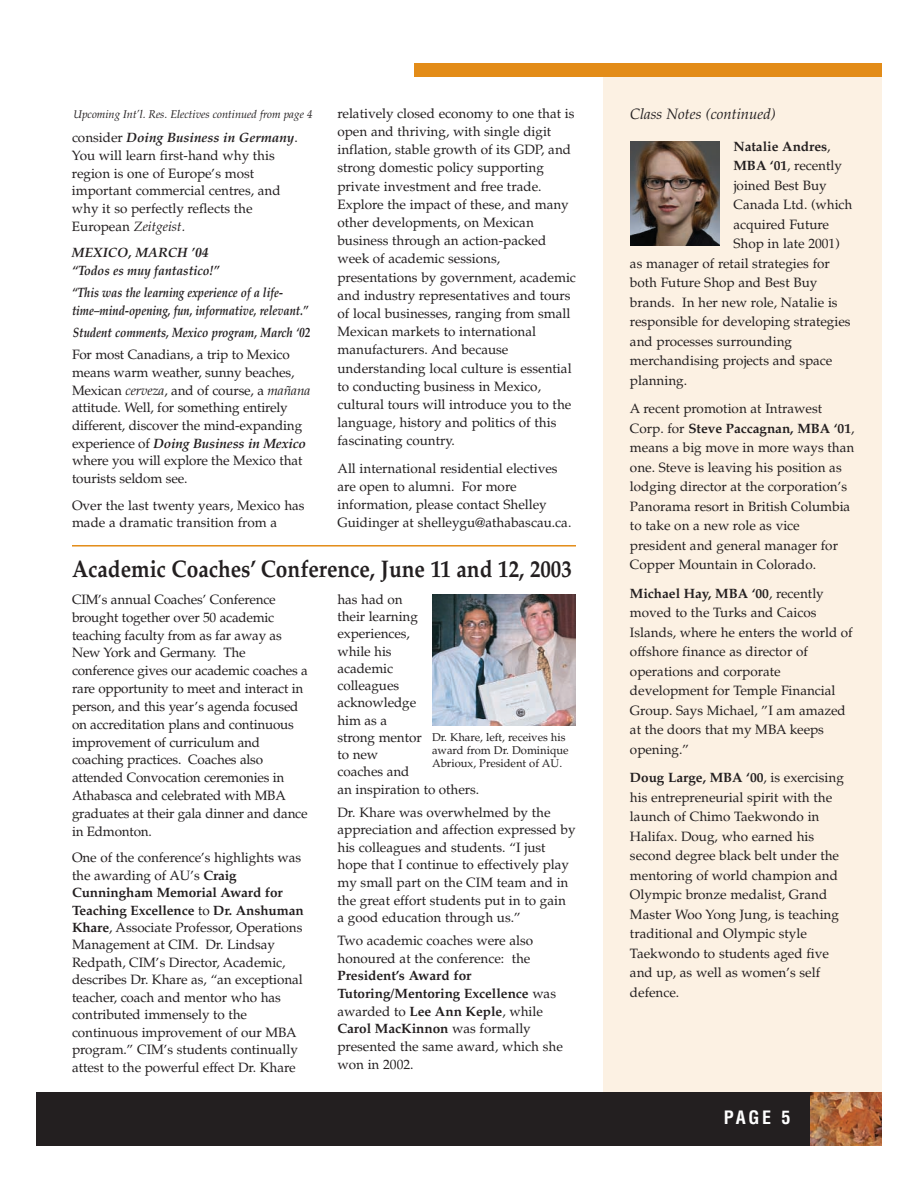
<style>
.page{position:relative;width:918px;height:1188px;background:#fff}
.page>*{position:absolute;margin:0;border:0;box-sizing:border-box;transform-origin:0 0}
.t1{font:700 24px "Palatino";color:#231f20;scale:.87 1}
.t2{font:700 condensed 18px "Helvetica";color:#fff}
.t3{font:15px "Palatino Italic Os F";color:#231f20}
.t4{font:13.5px/19.5px "Palatino";color:#231f20}
.t5{font:700 13.5px/17.7px "Palatino";color:#231f20}
.t6{font:italic 700 13.5px/17.7px "Palatino";color:#231f20;scale:.82 1}
.t7{font:italic 700 13.5px/17.7px "Palatino";color:#231f20}
.t8{font:italic 700 13.5px "Palatino";color:#231f20;scale:.84 1}
.t9{font:11.25px/12.8px "Palatino";color:#231f20}
.t10{font:italic 11.25px "Palatino";color:#231f20}
.s1{font-weight:700}
.s2{font-weight:700;font-style:italic}
.s3{font-style:italic}
.s4{font-weight:400}
</style>
<div class="page">
<div style="left:603px;top:63px;width:279px;height:1080px;background:#fcf1e3"></div>
<div style="left:36px;top:1092px;width:846px;height:54px;background:#231f20"></div>
<img style="left:810px;top:1092px;width:72px;height:54px">
<div style="left:414px;top:63px;width:468px;height:13px;background:#e38c18"></div>
<img style="left:432px;top:594px;width:144px;height:132px">
<hr style="left:72px;top:545px;width:504px;height:2px;background:#e38c18">
<img style="left:630px;top:141px;width:90px;height:105px">
<p class="t10" style="left:74px;top:109px;width:241px">Upcoming Int’l. Res. Electives continued from page 4</p>
<p class="t3" style="left:630px;top:108px;width:147px">Class Notes (continued)</p>
<p class="t4" style="left:338px;top:106px;width:240px;line-height:18.1px">relatively closed economy to one that is open and thriving, with single digit inflation, stable growth of its GDP, and strong domestic policy supporting private investment and free trade.<br>Explore the impact of these, and many other developments, on Mexican business through an action-packed week of academic sessions, presentations by government, academic and industry representatives and tours of local businesses, ranging from small Mexican markets to international manufacturers. And because understanding local culture is essential to conducting business in Mexico, cultural tours will introduce you to the language, history and politics of this fascinating country.</p>
<p class="t4" style="left:338px;top:460px;width:235px;line-height:18.1px">All international residential electives are open to alumni. For more information, please contact Shelley Guidinger at shelleygu@athabascau.ca.</p>
<h1 class="t1" style="left:72px;top:560px;width:576px">Academic Coaches’ Conference, June 11 and 12, 2003</h1>
<p class="t4" style="left:72px;top:592px;width:237px;line-height:17.9px">CIM’s annual Coaches’ Conference brought together over 50 academic teaching faculty from as far away as New York and Germany. The conference gives our academic coaches a rare opportunity to meet and interact in person, and this year’s agenda focused on accreditation plans and continuous improvement of curriculum and coaching practices. Coaches also attended Convocation ceremonies in Athabasca and celebrated with MBA graduates at their gala dinner and dance in Edmonton.</p>
<p class="t4" style="left:72px;top:850px;width:233px;line-height:17.4px">One of the conference’s highlights was the awarding of AU’s <span class="s1">Craig Cunningham Memorial Award for Teaching Excellence</span> to <span class="s1">Dr. Anshuman Khare</span>, Associate Professor, Operations Management at CIM. Dr. Lindsay Redpath, CIM’s Director, Academic, describes Dr. Khare as, “an exceptional teacher, coach and mentor who has contributed immensely to the continuous improvement of our MBA program.” CIM’s students continually attest to the powerful effect Dr. Khare</p>
<p class="t4" style="left:72px;top:131px;width:227px;line-height:17.7px">consider <span class="s2">Doing Business in Germany</span>.<br>You will learn first-hand why this region is one of Europe’s most important commercial centres, and why it so perfectly reflects the<br>European <span class="s3">Zeitgeist.</span></p>
<p class="t7" style="left:72px;top:245px;width:149px">MEXICO, MARCH ’04 “Todos es muy fantastico!”</p>
<p class="t6" style="left:72px;top:285px;width:290px">“This was the learning experience of a life&shy;time–mind-opening, fun, informative, relevant.”</p>
<p class="t8" style="left:73px;top:327px;width:284px">Student comments, Mexico program, March ‘02</p>
<p class="t4" style="left:72px;top:347px;width:240px;line-height:17.7px">For most Canadians, a trip to Mexico means warm weather, sunny beaches, Mexican <span class="s3">cerveza</span>, and of course, a <span class="s3">mañana </span>attitude. Well, for something entirely different, discover the mind-expanding experience of <span class="s2">Doing Business in Mexico </span>where you will explore the Mexico that tourists seldom see.</p>
<p class="t4" style="left:72px;top:498px;width:234px;line-height:17.7px">Over the last twenty years, Mexico has made a dramatic transition from a</p>
<p class="t5" style="left:734px;top:139px;width:99px">Natalie Andres<span class="s4">,</span></p>
<p class="t4" style="left:734px;top:158px;width:110px"><span class="s1">MBA ‘01</span>, recently</p>
<p class="t4" style="left:734px;top:177px;width:95px">joined Best Buy</p>
<p class="t4" style="left:734px;top:197px;width:120px">Canada Ltd. (which</p>
<p class="t4" style="left:734px;top:216px;width:97px">acquired Future</p>
<p class="t4" style="left:734px;top:236px;width:108px">Shop in late 2001)</p>
<p class="t4" style="left:630px;top:255px;width:201px">as manager of retail strategies for</p>
<p class="t4" style="left:630px;top:275px;width:189px">both Future Shop and Best Buy</p>
<p class="t4" style="left:630px;top:294px;width:209px">brands. In her new role, Natalie is</p>
<p class="t4" style="left:630px;top:314px;width:222px">responsible for developing strategies</p>
<p class="t4" style="left:630px;top:333px;width:164px">and processes surrounding</p>
<p class="t4" style="left:630px;top:353px;width:204px">merchandising projects and space</p>
<p class="t4" style="left:630px;top:372px;width:59px">planning.</p>
<p class="t4" style="left:630px;top:401px;width:226px">A recent promotion at Intrawest Corp. for <span class="s1">Steve Paccagnan, MBA ‘01</span>, means a big move in more ways than one. Steve is leaving his position as lodging director at the corporation’s Panorama resort in British Columbia to take on a new role as vice president and general manager for Copper Mountain in Colorado.</p>
<p class="t4" style="left:630px;top:585px;width:224px"><span class="s1">Michael Hay, MBA ‘00</span>, recently moved to the Turks and Caicos<br>Islands, where he enters the world of offshore finance as director of operations and corporate development for Temple Financial<br>Group. Says Michael, ”I am amazed at the doors that my MBA keeps opening.”</p>
<p class="t4" style="left:630px;top:770px;width:215px"><span class="s1">Doug Large, MBA ‘00</span>, is exercising his entrepreneurial spirit with the launch of Chimo Taekwondo in<br>Halifax. Doug, who earned his second degree black belt under the mentoring of world champion and<br>Olympic bronze medalist, Grand<br>Master Woo Yong Jung, is teaching traditional and Olympic style<br>Taekwondo to students aged five and up, as well as women’s self defence.</p>
<p class="t4" style="left:338px;top:592px;width:143px;line-height:17.2px">has had on<br>their learning experiences,<br>while his<br>academic<br>colleagues acknowledge<br>him as a<br>strong mentor<br>to new<br>coaches and<br>an inspiration to others.</p>
<p class="t4" style="left:338px;top:805px;width:240px;line-height:17.7px">Dr. Khare was overwhelmed by the appreciation and affection expressed by his colleagues and students. “I just hope that I continue to effectively play my small part on the CIM team and in the great effort students put in to gain a good education through us.”</p>
<p class="t4" style="left:338px;top:933px;width:197px;line-height:17.7px">Two academic coaches were also honoured at the conference: the</p>
<p class="t5" style="left:338px;top:968px;width:227px">President’s Award for<br>Tutoring/Mentoring Excellence <span class="s4">was awarded to</span> Lee Ann Keple<span class="s4">, while<br></span>Carol MacKinnon <span class="s4">was formally presented the same award, which she won in 2002.</span></p>
<p class="t9" style="left:432px;top:732px;width:138px">Dr. Khare, left, receives his award from Dr. Dominique<br>Abrioux, President of AU.</p>
<h2 class="t2" style="left:724px;top:1111px;width:68px">PAGE 5</h2>
</div>
